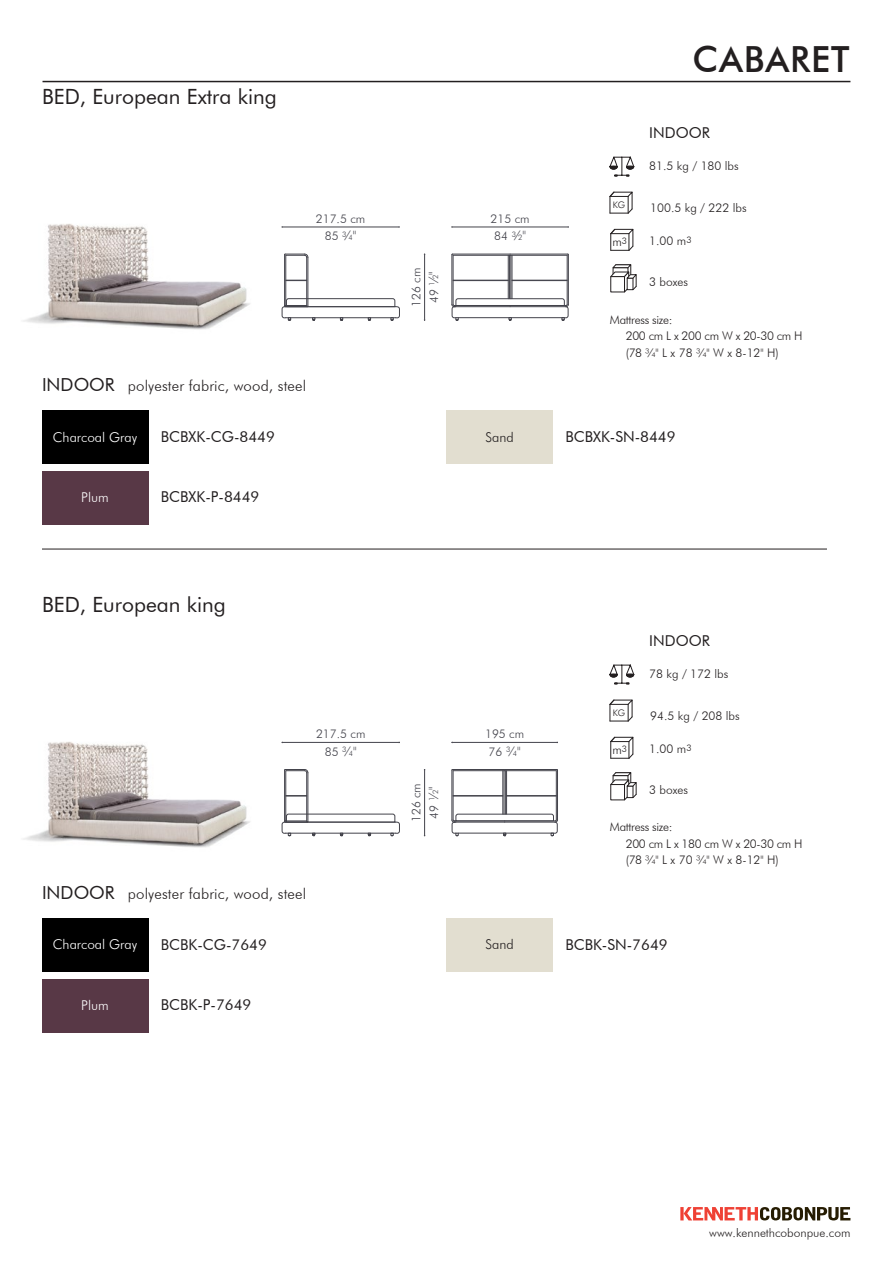
<style>
.page{position:relative;width:893px;height:1263px;background:#fff}
.page>*{position:absolute;margin:0;border:0;box-sizing:border-box;transform-origin:0 0}
.t1{font:500 36px "Futura BT";letter-spacing:.025em;color:#231f20}
.t2{font:21px "Futura BT";color:#231f20}
.t3{font:15px "Futura BT";color:#231f20}
.t4{font:300 15px "Futura BT";letter-spacing:.01em;color:#231f20}
.t5{font:300 13.5px "Futura BT";color:#fff}
.t6{font:300 13.5px "Futura BT";color:#231f20}
.t7{font:300 12px/16.5px "Futura BT";letter-spacing:-.025em;color:#231f20}
.t8{font:300 12px "Futura BT";color:#231f20}
.t9{font:300 12px/17.4px "Futura BT";color:#43434b}
.t10{font:300 9px "Futura BT";color:#231f20}
.s1{font-weight:400;font-size:18px}
.s2{font-size:13.2px}
.s3{font-size:7.5px}
.s4{font-size:9px}
</style>
<div class="page">
<svg style="left:680px;top:1207px;width:170px;height:13px"></svg>
<hr style="left:43px;top:81px;width:807px;height:1px;background:#231f20">
<hr style="left:452px;top:254px;width:58px;height:1px;background:#43434b">
<hr style="left:453px;top:255px;width:57px;height:1px;background:#43434b">
<hr style="left:452px;top:255px;width:1px;height:50px;background:#43434b">
<hr style="left:453px;top:255px;width:1px;height:50px;background:#43434b">
<hr style="left:511px;top:255px;width:1px;height:44px;background:#43434b">
<hr style="left:512px;top:255px;width:1px;height:44px;background:#43434b">
<hr style="left:509px;top:255px;width:1px;height:44px;background:#43434b">
<hr style="left:508px;top:255px;width:1px;height:44px;background:#43434b">
<hr style="left:510px;top:254px;width:58px;height:1px;background:#43434b">
<hr style="left:510px;top:255px;width:57px;height:1px;background:#43434b">
<hr style="left:568px;top:255px;width:1px;height:50px;background:#43434b">
<hr style="left:567px;top:255px;width:1px;height:50px;background:#43434b">
<svg style="left:452px;top:298px;width:117px;height:23px"></svg>
<hr style="left:510px;top:305px;width:56px;height:1px;background:#43434b">
<hr style="left:453px;top:280px;width:55px;height:1px;background:#43434b">
<hr style="left:512px;top:280px;width:55px;height:1px;background:#43434b">
<hr style="left:454px;top:306px;width:56px;height:1px;background:#43434b">
<hr style="left:454px;top:305px;width:56px;height:1px;background:#43434b">
<svg style="left:282px;top:254px;width:118px;height:67px"></svg>
<hr style="left:424px;top:254px;width:1px;height:66px;background:#43434b">
<hr style="left:282px;top:227px;width:117px;height:1px;background:#43434b">
<hr style="left:452px;top:227px;width:116px;height:1px;background:#43434b">
<hr style="left:452px;top:769px;width:53px;height:1px;background:#43434b">
<hr style="left:453px;top:770px;width:52px;height:1px;background:#43434b">
<hr style="left:452px;top:770px;width:1px;height:50px;background:#43434b">
<hr style="left:453px;top:771px;width:1px;height:49px;background:#43434b">
<hr style="left:505px;top:771px;width:1px;height:43px;background:#43434b">
<hr style="left:506px;top:771px;width:1px;height:43px;background:#43434b">
<hr style="left:504px;top:771px;width:1px;height:43px;background:#43434b">
<hr style="left:503px;top:771px;width:1px;height:43px;background:#43434b">
<hr style="left:505px;top:769px;width:52px;height:1px;background:#43434b">
<hr style="left:505px;top:770px;width:51px;height:1px;background:#43434b">
<hr style="left:557px;top:770px;width:1px;height:50px;background:#43434b">
<hr style="left:556px;top:771px;width:1px;height:49px;background:#43434b">
<svg style="left:452px;top:814px;width:106px;height:22px"></svg>
<hr style="left:505px;top:821px;width:50px;height:1px;background:#43434b">
<hr style="left:453px;top:796px;width:50px;height:1px;background:#43434b">
<hr style="left:507px;top:796px;width:49px;height:1px;background:#43434b">
<hr style="left:453px;top:795px;width:50px;height:1px;background:#43434b">
<hr style="left:507px;top:795px;width:49px;height:1px;background:#43434b">
<hr style="left:454px;top:822px;width:51px;height:1px;background:#43434b">
<hr style="left:454px;top:821px;width:51px;height:1px;background:#43434b">
<svg style="left:282px;top:769px;width:118px;height:67px"></svg>
<hr style="left:424px;top:769px;width:1px;height:67px;background:#43434b">
<hr style="left:282px;top:742px;width:117px;height:1px;background:#43434b">
<hr style="left:452px;top:742px;width:105px;height:1px;background:#43434b">
<div style="left:42px;top:411px;width:106px;height:53px;background:#000"></div>
<div style="left:42px;top:471px;width:106px;height:53px;background:#583846"></div>
<div style="left:446px;top:411px;width:107px;height:53px;background:#e2ded0"></div>
<svg style="left:609px;top:156px;width:25px;height:20px"></svg>
<svg style="left:610px;top:228px;width:24px;height:23px"></svg>
<svg style="left:609px;top:191px;width:24px;height:23px"></svg>
<svg style="left:610px;top:264px;width:27px;height:29px"></svg>
<div style="left:42px;top:918px;width:106px;height:54px;background:#000"></div>
<div style="left:42px;top:979px;width:106px;height:53px;background:#583846"></div>
<div style="left:446px;top:918px;width:107px;height:54px;background:#e2ded0"></div>
<svg style="left:609px;top:664px;width:25px;height:20px"></svg>
<svg style="left:610px;top:736px;width:24px;height:23px"></svg>
<svg style="left:609px;top:699px;width:24px;height:23px"></svg>
<svg style="left:610px;top:772px;width:27px;height:29px"></svg>
<hr style="left:42px;top:549px;width:785px;height:1px;background:#231f20">
<img style="left:23px;top:224px;width:227px;height:106px">
<img style="left:23px;top:742px;width:227px;height:106px">
<h2 class="t2" style="left:42px;top:84px;width:236px">BED, European Extra king</h2>
<h1 class="t1" style="left:692px;top:37px;width:159px">CABARET</h1>
<p class="t3" style="left:649px;top:124px;width:62px">INDOOR</p>
<p class="t8" style="left:649px;top:158px;width:91px">81.5 kg / 180 lbs</p>
<p class="t4" style="left:42px;top:376px;width:266px"><span class="s1">INDOOR</span> polyester fabric, wood, steel</p>
<p class="t5" style="left:53px;top:428px;width:86px">Charcoal Gray</p>
<p class="t3" style="left:161px;top:427px;width:116px">BCBXK-CG-8449</p>
<p class="t9" style="left:316px;top:210px;width:51px;text-align:center">217.5 cm<br>85 <sup>3</sup><span class="s2">⁄</span><span class="s3">4</span><span class="s2">"</span></p>
<p class="t9" style="left:491px;top:210px;width:41px">215 cm<br>84 <sup>3</sup><span class="s2">⁄</span><span class="s3">2</span><span class="s2">"</span></p>
<p class="t9" style="left:407px;top:307px;width:41px;rotate:-90deg">126 cm<br>49 <sup>1</sup><span class="s2">⁄</span><span class="s3">2</span><span class="s2">"</span></p>
<p class="t10" style="left:613px;top:199px;width:14px">KG</p>
<p class="t8" style="left:650px;top:200px;width:98px">100.5 kg / 222 lbs</p>
<p class="t8" style="left:612px;top:234px;width:16px">m<span class="s4">3</span></p>
<p class="t8" style="left:649px;top:234px;width:44px">1.00 m<sup>3</sup></p>
<p class="t8" style="left:649px;top:274px;width:40px">3 boxes</p>
<p class="t7" style="left:626px;top:311px;width:178px;text-indent:-16px">Mattress size:<br>200 cm L x 200 cm W x 20-30 cm H (78 ¾" L x 78 ¾" W x 8-12" H)</p>
<p class="t6" style="left:485px;top:428px;width:30px">Sand</p>
<p class="t3" style="left:565px;top:427px;width:112px">BCBXK-SN-8449</p>
<p class="t5" style="left:81px;top:489px;width:29px">Plum</p>
<p class="t3" style="left:161px;top:488px;width:100px">BCBXK-P-8449</p>
<h2 class="t2" style="left:42px;top:592px;width:185px">BED, European king</h2>
<p class="t3" style="left:649px;top:632px;width:62px">INDOOR</p>
<p class="t8" style="left:649px;top:666px;width:81px">78 kg / 172 lbs</p>
<p class="t4" style="left:42px;top:884px;width:266px"><span class="s1">INDOOR</span> polyester fabric, wood, steel</p>
<p class="t5" style="left:53px;top:936px;width:86px">Charcoal Gray</p>
<p class="t3" style="left:161px;top:935px;width:108px">BCBK-CG-7649</p>
<p class="t9" style="left:316px;top:725px;width:51px;text-align:center">217.5 cm<br>85 <sup>3</sup><span class="s2">⁄</span><span class="s3">4</span><span class="s2">"</span></p>
<p class="t9" style="left:485px;top:725px;width:41px">195 cm<br>76 <sup>3</sup><span class="s2">⁄</span><span class="s3">4</span><span class="s2">"</span></p>
<p class="t9" style="left:407px;top:822px;width:41px;rotate:-90deg">126 cm<br>49 <sup>1</sup><span class="s2">⁄</span><span class="s3">2</span><span class="s2">"</span></p>
<p class="t10" style="left:613px;top:707px;width:14px">KG</p>
<p class="t8" style="left:650px;top:708px;width:91px">94.5 kg / 208 lbs</p>
<p class="t8" style="left:612px;top:742px;width:16px">m<span class="s4">3</span></p>
<p class="t8" style="left:649px;top:742px;width:44px">1.00 m<sup>3</sup></p>
<p class="t8" style="left:649px;top:782px;width:40px">3 boxes</p>
<p class="t7" style="left:626px;top:819px;width:178px;text-indent:-16px">Mattress size:<br>200 cm L x 180 cm W x 20-30 cm H (78 ¾" L x 70 ¾" W x 8-12" H)</p>
<p class="t6" style="left:485px;top:936px;width:30px">Sand</p>
<p class="t3" style="left:565px;top:935px;width:104px">BCBK-SN-7649</p>
<p class="t5" style="left:81px;top:997px;width:29px">Plum</p>
<p class="t3" style="left:161px;top:995px;width:92px">BCBK-P-7649</p>
<p class="t8" style="left:709px;top:1225px;width:143px">www.kennethcobonpue.com</p>
</div>
